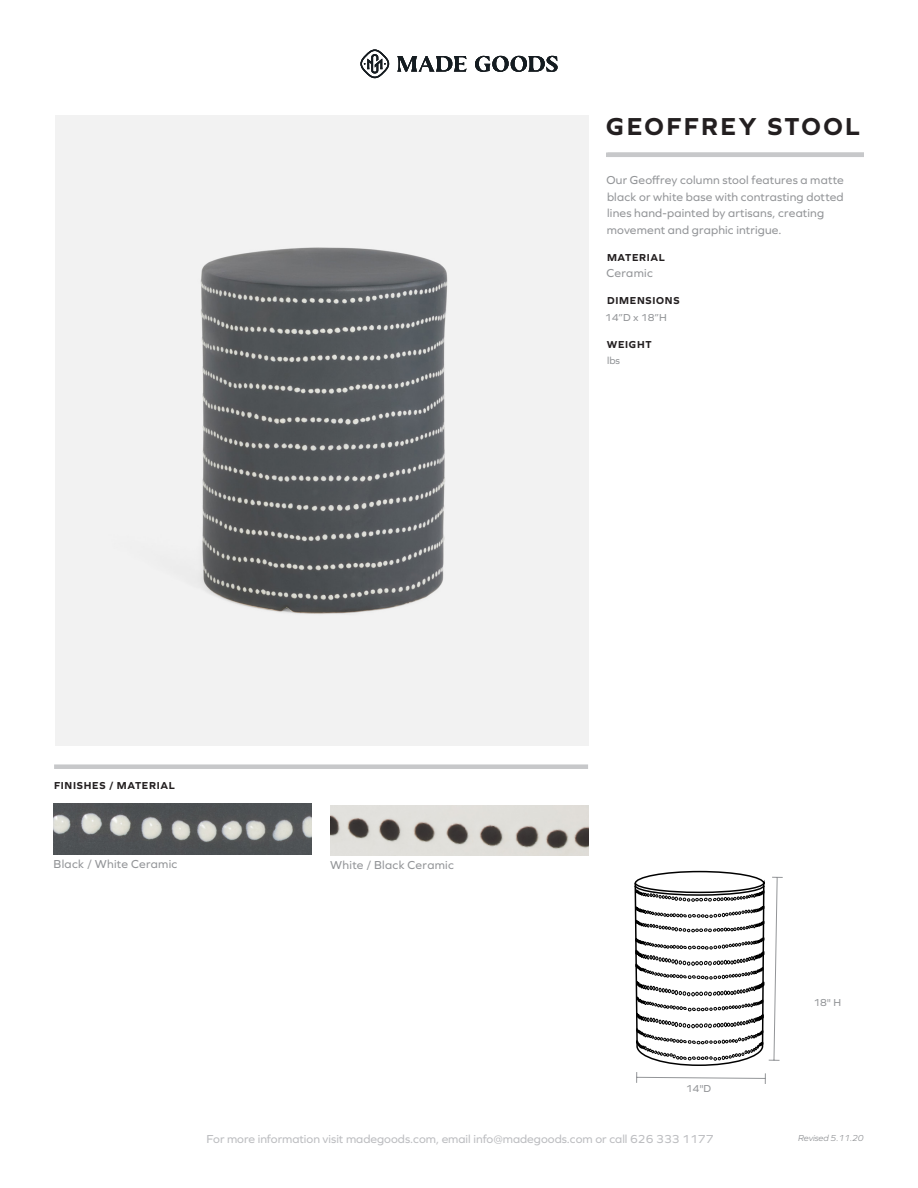
<style>
.page{position:relative;width:918px;height:1188px;background:#fff}
.page>*{position:absolute;margin:0;border:0;box-sizing:border-box;transform-origin:0 0}
.t1{font:700 25.5px "Graphie";letter-spacing:.095em;color:#231f20}
.t2{font:12px/16.5px "Graphie";letter-spacing:.015em;color:#939598}
.t3{font:12px "Graphie";color:#bcbdc0}
.t4{font:700 10.5px "Graphie";letter-spacing:.07em;color:#231f20}
.t5{font:10.5px "Graphie";color:#939598}
.t6{font:italic 9px "Graphie";letter-spacing:-.01em;color:#939598}
</style>
<div class="page">
<hr style="left:606px;top:153px;width:258px;height:4px;background:#c7c8ca">
<svg style="left:397px;top:56px;width:161px;height:16px"></svg>
<svg style="left:360px;top:50px;width:29px;height:28px"></svg>
<img style="left:55px;top:116px;width:533px;height:629px">
<div style="left:54px;top:764px;width:534px;height:5px;background:#c7c8ca"></div>
<img style="left:54px;top:804px;width:258px;height:50px">
<svg style="left:634px;top:870px;width:149px;height:214px"></svg>
<img style="left:330px;top:805px;width:259px;height:50px">
<p class="t1" style="left:606px;top:111px;width:255px">GEOFFREY STOOL</p>
<p class="t2" style="left:607px;top:172px;width:239px">Our Geoffrey column stool features a matte black or white base with contrasting dotted lines hand-painted by artisans, creating movement and graphic intrigue.</p>
<p class="t4" style="left:607px;top:251px;width:59px">MATERIAL</p>
<p class="t2" style="left:607px;top:265px;width:48px">Ceramic</p>
<p class="t4" style="left:607px;top:294px;width:74px">DIMENSIONS</p>
<p class="t5" style="left:605px;top:311px;width:63px">14”D x 18”H</p>
<p class="t4" style="left:607px;top:338px;width:46px">WEIGHT</p>
<p class="t5" style="left:607px;top:355px;width:15px">lbs</p>
<p class="t4" style="left:54px;top:779px;width:122px">FINISHES / MATERIAL</p>
<p class="t2" style="left:54px;top:856px;width:125px">Black / White Ceramic</p>
<p class="t2" style="left:330px;top:857px;width:125px">White / Black Ceramic</p>
<p class="t5" style="left:686px;top:1082px;width:27px">14"D</p>
<p class="t5" style="left:813px;top:996px;width:29px">18" H</p>
<p class="t3" style="left:207px;top:1132px;width:508px">For more information visit madegoods.com, email info@madegoods.com or call 626 333 1177</p>
<p class="t6" style="left:798px;top:1133px;width:67px">Revised 5.11.20</p>
</div>
